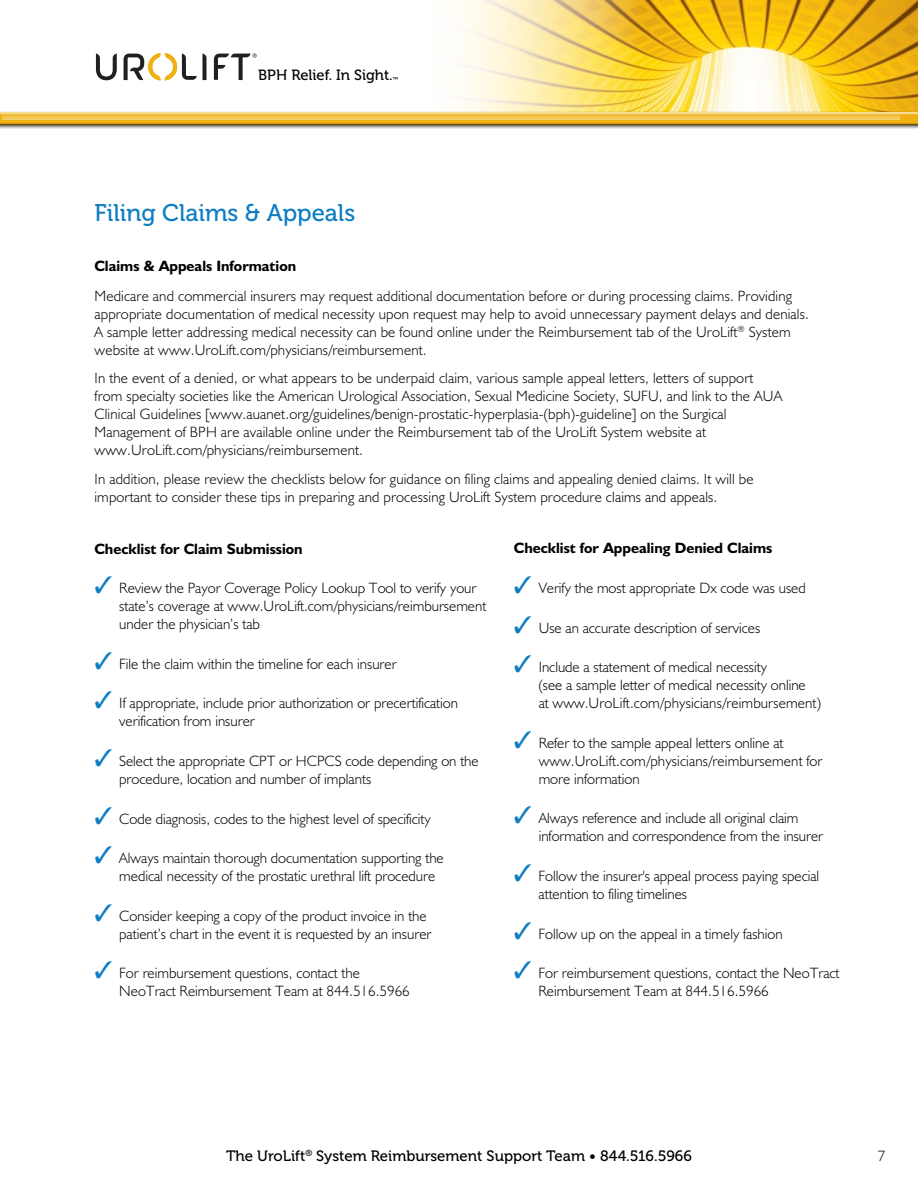
<style>
.page{position:relative;width:918px;height:1188px;background:#fff}
.page>*{position:absolute;margin:0;border:0;box-sizing:border-box;transform-origin:0 0}
.t1{font:24px "Museo 500";color:#0e7dc2}
.t2{font:300 15px/18px "Humanist 521 BT";color:#000}
.t3{font:700 15px "Humanist 521 BT";color:#000}
.t4{font:15px "Museo 500";color:#000}
.t5{font:14.7px "Museo 500";color:#000}
.t6{font:5.7px "Museo 500";color:#000}
.s1{color:#0e7dc2}
</style>
<div class="page">
<img style="left:641px;top:0;width:277px;height:110px">
<svg style="left:635px;top:0;width:6px;height:110px"></svg>
<svg style="left:462px;top:0;width:173px;height:110px;background:#f7e39e"></svg>
<div style="left:0;top:111px;width:918px;height:19px;background:#000;opacity:.75"></div>
<div style="left:0;top:110px;width:918px;height:16px;background:#fff;opacity:.75"></div>
<div style="left:0;top:111px;width:918px;height:16px;background:#000;opacity:.75"></div>
<svg style="left:3px;top:114px;width:897px;height:6px;background:#f1c551"></svg>
<svg style="left:96px;top:53px;width:21px;height:27px"></svg>
<svg style="left:124px;top:53px;width:83px;height:27px"></svg>
<svg style="left:214px;top:54px;width:43px;height:26px"></svg>
<p class="t5" style="left:258px;top:67px;width:136px">BPH Relief. In Sight.</p>
<p class="t6" style="left:393px;top:76px;width:7px">™</p>
<h1 class="t1" style="left:94px;top:199px;width:262px">Filing Claims &amp; Appeals</h1>
<p class="t3" style="left:94px;top:256px;width:203px">Claims &amp; Appeals Information</p>
<p class="t2" style="left:94px;top:286px;width:716px">Medicare and commercial insurers may request additional documentation before or during processing claims. Providing appropriate documentation of medical necessity upon request may help to avoid unnecessary payment delays and denials.<br>A sample letter addressing medical necessity can be found online under the Reimbursement tab of the UroLift<sup>®</sup> System website at www.UroLift.com/physicians/reimbursement.</p>
<p class="t2" style="left:94px;top:369px;width:689px">In the event of a denied, or what appears to be underpaid claim, various sample appeal letters, letters of support from specialty societies like the American Urological Association, Sexual Medicine Society, SUFU, and link to the AUA Clinical Guidelines [www.auanet.org/guidelines/benign-prostatic-hyperplasia-(bph)-guideline] on the Surgical Management of BPH are available online under the Reimbursement tab of the UroLift System website at www.UroLift.com/physicians/reimbursement.</p>
<p class="t2" style="left:94px;top:470px;width:661px">In addition, please review the checklists below for guidance on filing claims and appealing denied claims. It will be important to consider these tips in preparing and processing UroLift System procedure claims and appeals.</p>
<p class="t3" style="left:94px;top:539px;width:210px">Checklist for Claim Submission</p>
<p class="t2" style="left:119px;top:579px;width:369px;text-indent:-25px"><span class="s1">✓</span> Review the Payor Coverage Policy Lookup Tool to verify your state’s coverage at www.UroLift.com/physicians/reimbursement under the physician’s tab</p>
<p class="t2" style="left:94px;top:654px;width:304px"><span class="s1">✓</span> File the claim within the timeline for each insurer</p>
<p class="t2" style="left:119px;top:694px;width:340px;text-indent:-25px"><span class="s1">✓</span> If appropriate, include prior authorization or precertification verification from insurer</p>
<p class="t2" style="left:119px;top:752px;width:361px;text-indent:-25px"><span class="s1">✓</span> Select the appropriate CPT or HCPCS code depending on the procedure, location and number of implants</p>
<p class="t2" style="left:94px;top:809px;width:338px"><span class="s1">✓</span> Code diagnosis, codes to the highest level of specificity</p>
<p class="t2" style="left:119px;top:849px;width:326px;text-indent:-25px"><span class="s1">✓</span> Always maintain thorough documentation supporting the medical necessity of the prostatic urethral lift procedure</p>
<p class="t2" style="left:119px;top:906px;width:314px;text-indent:-25px"><span class="s1">✓</span> Consider keeping a copy of the product invoice in the patient’s chart in the event it is requested by an insurer</p>
<p class="t2" style="left:119px;top:964px;width:292px;text-indent:-25px"><span class="s1">✓</span> For reimbursement questions, contact the<br>NeoTract Reimbursement Team at 844.516.5966</p>
<p class="t3" style="left:514px;top:539px;width:260px">Checklist for Appealing Denied Claims</p>
<p class="t2" style="left:514px;top:579px;width:293px"><span class="s1">✓</span> Verify the most appropriate Dx code was used</p>
<p class="t2" style="left:514px;top:618px;width:248px"><span class="s1">✓</span> Use an accurate description of services</p>
<p class="t2" style="left:539px;top:658px;width:284px;text-indent:-25px"><span class="s1">✓</span> Include a statement of medical necessity<br>(see a sample letter of medical necessity online<br>at www.UroLift.com/physicians/reimbursement)</p>
<p class="t2" style="left:539px;top:733px;width:285px;text-indent:-25px"><span class="s1">✓</span> Refer to the sample appeal letters online at www.UroLift.com/physicians/reimbursement for more information</p>
<p class="t2" style="left:539px;top:809px;width:286px;text-indent:-25px"><span class="s1">✓</span> Always reference and include all original claim information and correspondence from the insurer</p>
<p class="t2" style="left:539px;top:867px;width:282px;text-indent:-25px"><span class="s1">✓</span> Follow the insurer's appeal process paying special attention to filing timelines</p>
<p class="t2" style="left:514px;top:924px;width:270px"><span class="s1">✓</span> Follow up on the appeal in a timely fashion</p>
<p class="t2" style="left:539px;top:964px;width:303px;text-indent:-25px"><span class="s1">✓</span> For reimbursement questions, contact the NeoTract<br>Reimbursement Team at 844.516.5966</p>
<p class="t4" style="left:226px;top:1147px;width:467px">The UroLift<sup>®</sup> System Reimbursement Support Team • 844.516.5966</p>
<p class="t2" style="left:878px;top:1146px;width:9px">7</p>
</div>
